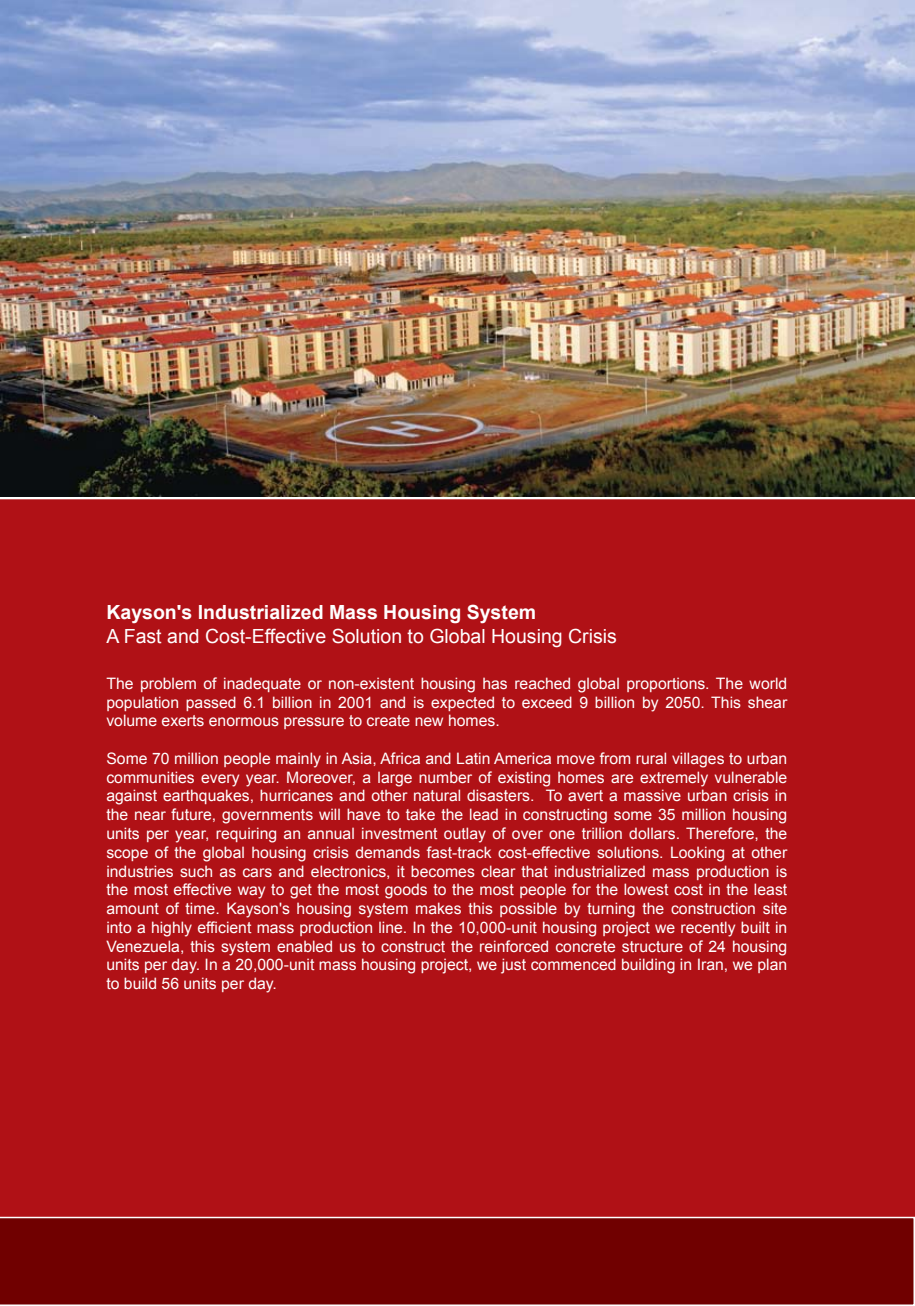
<style>
.page{position:relative;width:915px;height:1306px;background:#fff}
.page>*{position:absolute;margin:0;border:0;box-sizing:border-box;transform-origin:0 0}
.t1{font:19.5px "Arial";color:#fff}
.t2{font:700 19.5px "Arial";color:#fff}
.t3{font:15.75px/18.8px "Arial";color:#fff;text-align:justify}
</style>
<div class="page">
<div style="left:0;top:0;width:914px;height:1305px;background:#b01116"></div>
<div style="left:0;top:1216px;width:914px;height:89px;background:#700000"></div>
<hr style="left:0;top:496px;width:914px;height:3px;background:#fff">
<img style="left:0;top:0;width:914px;height:496px">
<p class="t2" style="left:106px;top:599px;width:431px">Kayson's Industrialized Mass Housing System</p>
<p class="t1" style="left:106px;top:623px;width:512px">A Fast and Cost-Effective Solution to Global Housing Crisis</p>
<p class="t3" style="left:106px;top:674px;width:682px">The problem of inadequate or non-existent housing has reached global proportions. The world population passed 6.1 billion in 2001 and is expected to exceed 9 billion by 2050. This shear volume exerts enormous pressure to create new homes.</p>
<p class="t3" style="left:106px;top:749px;width:682px">Some 70 million people mainly in Asia, Africa and Latin America move from rural villages to urban communities every year. Moreover, a large number of existing homes are extremely vulnerable against earthquakes, hurricanes and other natural disasters. To avert a massive urban crisis in the near future, governments will have to take the lead in constructing some 35 million housing units per year, requiring an annual investment outlay of over one trillion dollars. Therefore, the scope of the global housing crisis demands fast-track cost-effective solutions. Looking at other industries such as cars and electronics, it becomes clear that industrialized mass production is the most effective way to get the most goods to the most people for the lowest cost in the least amount of time. Kayson's housing system makes this possible by turning the construction site into a highly efficient mass production line. In the 10,000-unit housing project we recently built in Venezuela, this system enabled us to construct the reinforced concrete structure of 24 housing units per day. In a 20,000-unit mass housing project, we just commenced building in Iran, we plan to build 56 units per day.</p>
</div>
